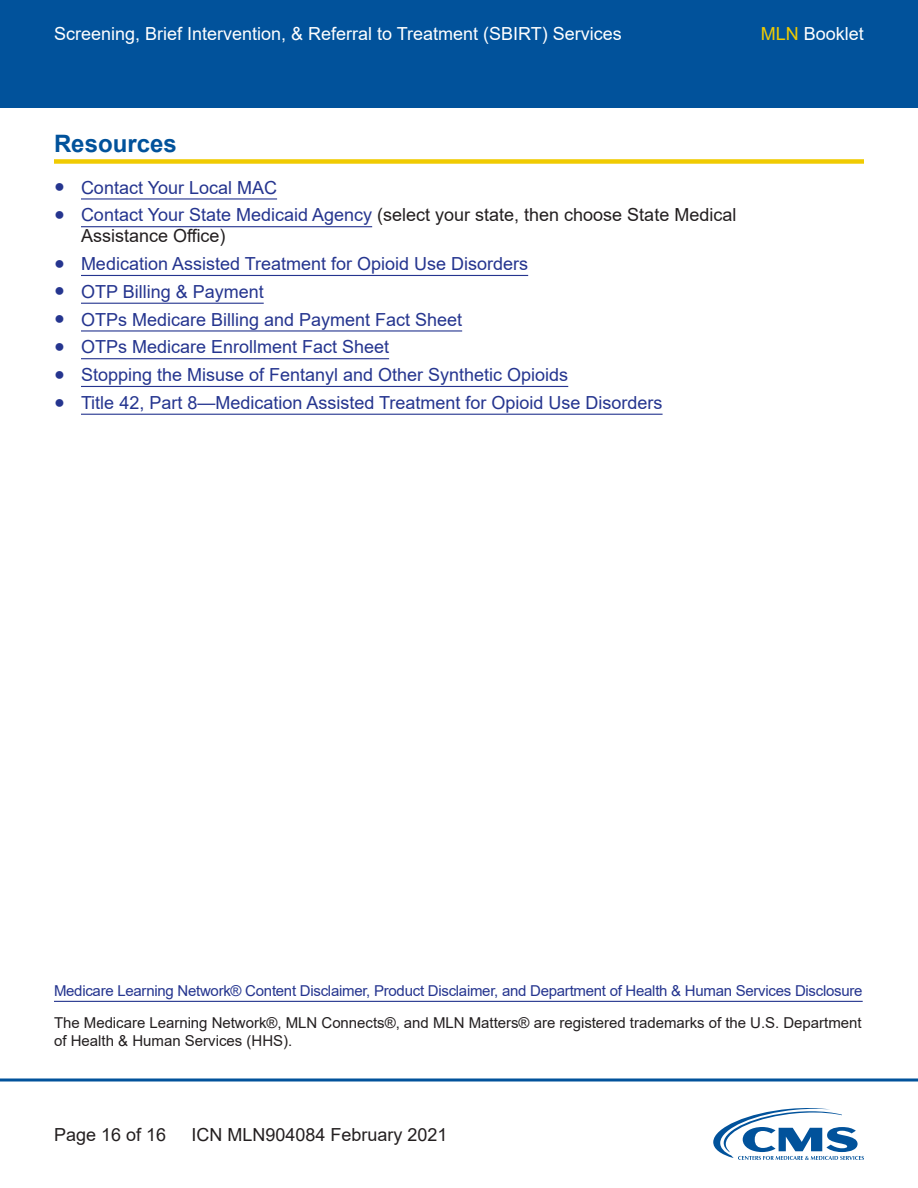
<style>
.page{position:relative;width:918px;height:1188px;background:#fff}
.page>*{position:absolute;margin:0;border:0;box-sizing:border-box;transform-origin:0 0}
.t1{font:700 24px "Arial";color:#01529b}
.t2{font:18px "Arial";color:#25358f}
.t3{font:18px/21px "Arial";color:#231f20}
.t4{font:18px "Arial";color:#fff}
.t5{font:15px/18px "Arial";color:#231f20}
.t6{font:15px "Arial";letter-spacing:-.02em;color:#25358f}
.s1{color:#f0cb02}
.s2{color:#25358f}
</style>
<div class="page">
<div style="left:0;top:0;width:918px;height:108px;background:#01529b"></div>
<svg style="left:0;top:1078px;width:918px;height:4px;background:#407db3"></svg>
<svg style="left:713px;top:1108px;width:151px;height:52px"></svg>
<hr style="left:54px;top:1001px;width:809px;height:1px;background:#25358f">
<div style="left:54px;top:159px;width:810px;height:5px;background:#f0cb02"></div>
<hr style="left:81px;top:198px;width:196px;height:2px;background:#25358f">
<hr style="left:81px;top:226px;width:291px;height:1px;background:#25358f">
<hr style="left:81px;top:275px;width:447px;height:1px;background:#25358f">
<hr style="left:81px;top:303px;width:183px;height:1px;background:#25358f">
<hr style="left:81px;top:330px;width:381px;height:2px;background:#25358f">
<hr style="left:81px;top:358px;width:308px;height:1px;background:#25358f">
<hr style="left:81px;top:386px;width:487px;height:1px;background:#25358f">
<hr style="left:81px;top:414px;width:582px;height:1px;background:#25358f">
<p class="t4" style="left:54px;top:21px;width:569px">Screening, Brief Intervention, &amp; Referral to Treatment (SBIRT) Services</p>
<p class="t4" style="left:761px;top:21px;width:105px"><span class="s1">MLN</span> Booklet</p>
<h2 class="t1" style="left:54px;top:127px;width:124px">Resources</h2>
<p class="t2" style="left:54px;top:175px;width:225px">● Contact Your Local MAC</p>
<p class="t3" style="left:81px;top:205px;width:657px;text-indent:-27px"><span class="s2">● Contact Your State Medicaid Agency</span> (select your state, then choose State Medical<br>Assistance Office)</p>
<p class="t2" style="left:54px;top:251px;width:476px">● Medication Assisted Treatment for Opioid Use Disorders</p>
<p class="t2" style="left:54px;top:279px;width:211px">● OTP Billing &amp; Payment</p>
<p class="t2" style="left:54px;top:307px;width:410px">● OTPs Medicare Billing and Payment Fact Sheet</p>
<p class="t2" style="left:54px;top:335px;width:337px">● OTPs Medicare Enrollment Fact Sheet</p>
<p class="t2" style="left:54px;top:363px;width:516px">● Stopping the Misuse of Fentanyl and Other Synthetic Opioids</p>
<p class="t2" style="left:54px;top:390px;width:610px">● Title 42, Part 8—Medication Assisted Treatment for Opioid Use Disorders</p>
<p class="t6" style="left:54px;top:981px;width:810px">Medicare Learning Network® Content Disclaimer, Product Disclaimer, and Department of Health &amp; Human Services Disclosure</p>
<p class="t5" style="left:54px;top:1013px;width:809px">The Medicare Learning Network®, MLN Connects®, and MLN Matters® are registered trademarks of the U.S. Department of Health &amp; Human Services (HHS).</p>
<p class="t3" style="left:54px;top:1124px;width:114px">Page 16 of 16</p>
<p class="t3" style="left:192px;top:1124px;width:258px">ICN MLN904084 February 2021</p>
</div>
